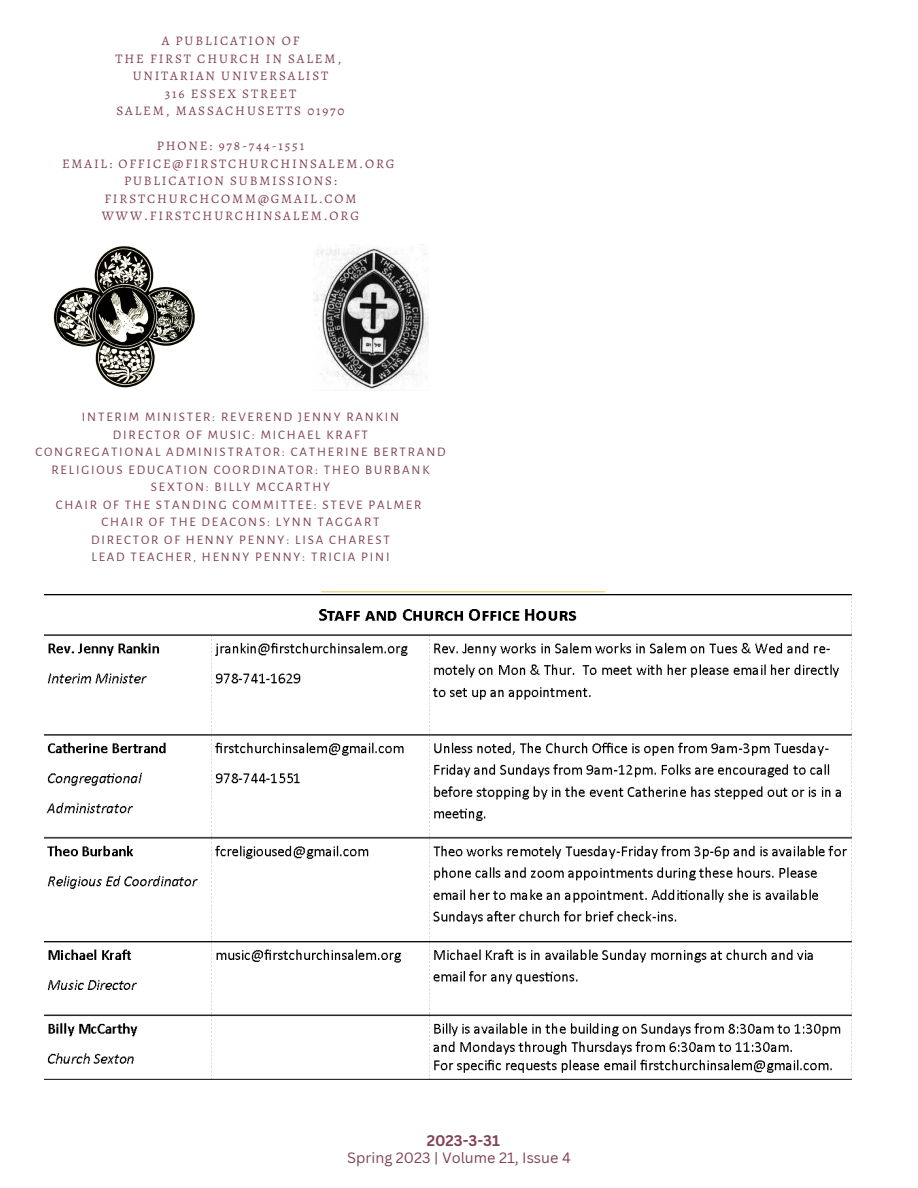
<style>
.page{position:relative;width:918px;height:1188px;background:#fff}
.page>*{position:absolute;margin:0;border:0;box-sizing:border-box;transform-origin:0 0}
.t1{font:700 15px "Canva Sans";color:#814256}
.t2{font:14.55px "Canva Sans";color:#814256}
.t3{font:13.05px/17.4px "Alegreya Sans";letter-spacing:.14em;color:#814256;text-align:center}
.t4{font:13.05px/17.4px "Alegreya";letter-spacing:.14em;color:#814256;text-align:center}
</style>
<div class="page">
<hr style="left:321px;top:591px;width:284px;height:1px;background:#eccc6e">
<img style="left:53px;top:246px;width:142px;height:142px">
<img style="left:313px;top:244px;width:115px;height:147px">
<img style="left:44px;top:594px;width:807px;height:486px">
<p class="t4" style="left:115px;top:32px;width:231px">A PUBLICATION OF<br>THE FIRST CHURCH IN SALEM,<br>UNITARIAN UNIVERSALIST<br>316 ESSEX STREET<br>SALEM, MASSACHUSETTS 01970</p>
<p class="t4" style="left:62px;top:137px;width:334px">PHONE: 978-744-1551<br>EMAIL: OFFICE@FIRSTCHURCHINSALEM.ORG<br>PUBLICATION SUBMISSIONS:<br>FIRSTCHURCHCOMM@GMAIL.COM<br>WWW.FIRSTCHURCHINSALEM.ORG</p>
<p class="t3" style="left:35px;top:409px;width:412px">INTERIM MINISTER: REVEREND JENNY RANKIN<br>DIRECTOR OF MUSIC: MICHAEL KRAFT<br>CONGREGATIONAL ADMINISTRATOR: CATHERINE BERTRAND RELIGIOUS EDUCATION COORDINATOR: THEO BURBANK SEXTON: BILLY MCCARTHY<br>CHAIR OF THE STANDING COMMITTEE: STEVE PALMER CHAIR OF THE DEACONS: LYNN TAGGART<br>DIRECTOR OF HENNY PENNY: LISA CHAREST<br>LEAD TEACHER, HENNY PENNY: TRICIA PINI</p>
<p class="t1" style="left:427px;top:1130px;width:75px">2023-3-31</p>
<p class="t2" style="left:347px;top:1148px;width:225px">Spring 2023 | Volume 21, Issue 4</p>
</div>
